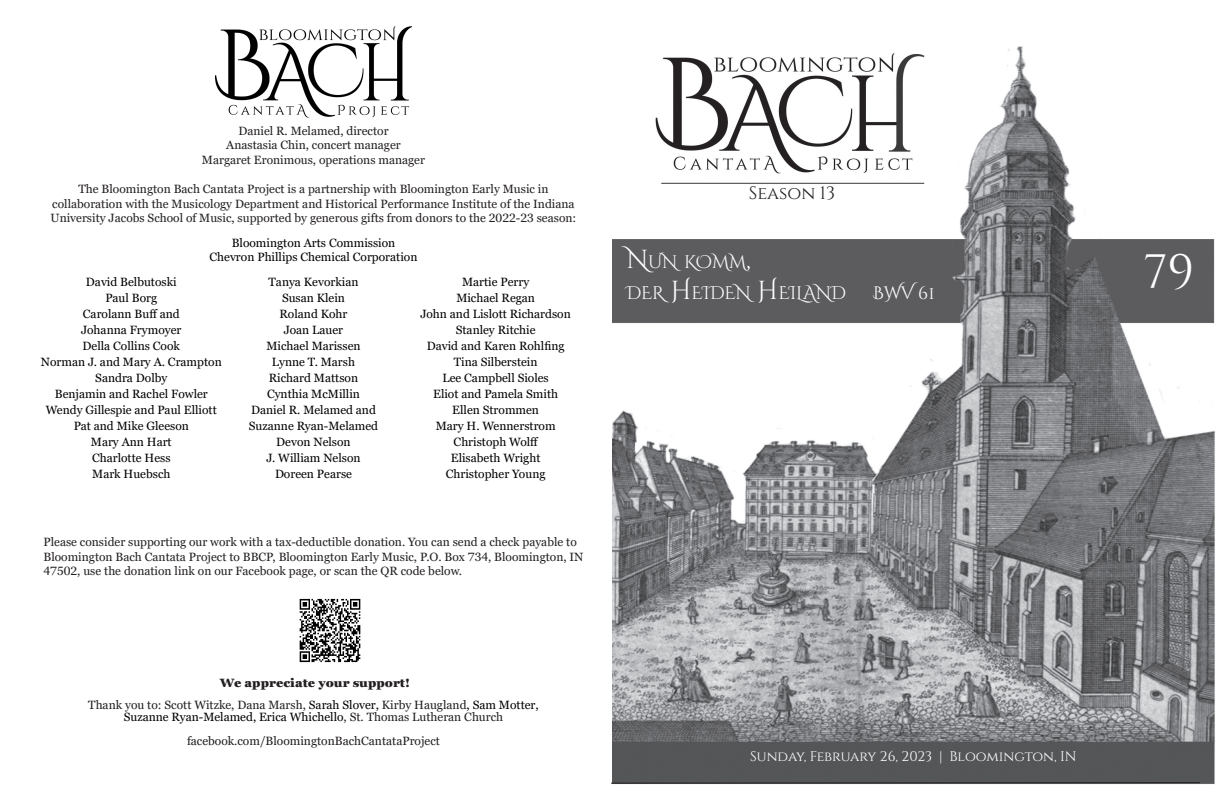
<style>
.page{position:relative;width:1224px;height:792px;background:#fff}
.page>*{position:absolute;margin:0;border:0;box-sizing:border-box;transform-origin:0 0}
.t1{font:48px "Cinzel Decorative";color:#fff}
.t2{font:18.2px "Cinzel Decorative";letter-spacing:-.015em;color:#fff}
.t3{font:18px "Cinzel";color:#231f20}
.t4{font:18px "Cinzel Decorative";color:#fff}
.t5{font:14px "Cinzel";letter-spacing:-.005em;color:#fff}
.t6{font:12px "Georgia Pro";color:#000}
.t7{font:12px/14.4px "Georgia Pro";color:#231f20;text-align:center}
.t8{font:900 12px "Georgia Pro";color:#231f20}
.s1{font-size:26px}
.s2{color:#000}
.s3{color:#231f20}
</style>
<div class="page">
<img style="left:612px;top:46px;width:603px;height:738px">
<svg style="left:611px;top:782px;width:590px;height:2px"></svg>
<img style="left:216px;top:27px;width:195px;height:91px">
<img style="left:299px;top:598px;width:62px;height:65px">
<p class="t7" style="left:238px;top:124px;width:152px">Daniel R. Melamed, director</p>
<p class="t7" style="left:226px;top:138px;width:176px">Anastasia Chin, concert manager</p>
<p class="t7" style="left:202px;top:153px;width:225px">Margaret Eronimous, operations manager</p>
<p class="t7" style="left:51px;top:182px;width:527px">The Bloomington Bach Cantata Project is a partnership with Bloomington Early Music in collaboration with the Musicology Department and Historical Performance Institute of the Indiana<br>University Jacobs School of Music, supported by generous gifts from donors to the 2022-23 season:</p>
<p class="t6" style="left:232px;top:236px;width:165px">Bloomington Arts Commission</p>
<p class="t6" style="left:210px;top:250px;width:209px">Chevron Phillips Chemical Corporation</p>
<p class="t6" style="left:86px;top:275px;width:92px">David Belbutoski</p>
<p class="t6" style="left:105px;top:291px;width:53px">Paul Borg</p>
<p class="t6" style="left:83px;top:307px;width:98px">Carolann Buff and</p>
<p class="t6" style="left:81px;top:323px;width:102px">Johanna Frymoyer</p>
<p class="t6" style="left:83px;top:339px;width:99px">Della Collins Cook</p>
<p class="t6" style="left:41px;top:355px;width:182px">Norman J. and Mary A. Crampton</p>
<p class="t6" style="left:95px;top:371px;width:74px">Sandra Dolby</p>
<p class="t6" style="left:55px;top:387px;width:154px">Benjamin and Rachel Fowler</p>
<p class="t6" style="left:46px;top:403px;width:173px">Wendy Gillespie and Paul Elliott</p>
<p class="t6" style="left:74px;top:419px;width:117px">Pat and Mike Gleeson</p>
<p class="t6" style="left:91px;top:435px;width:82px">Mary Ann Hart</p>
<p class="t6" style="left:92px;top:451px;width:80px">Charlotte Hess</p>
<p class="t6" style="left:92px;top:467px;width:80px">Mark Huebsch</p>
<p class="t6" style="left:269px;top:275px;width:91px">Tanya Kevorkian</p>
<p class="t6" style="left:282px;top:291px;width:65px">Susan Klein</p>
<p class="t6" style="left:280px;top:307px;width:69px">Roland Kohr</p>
<p class="t6" style="left:284px;top:323px;width:61px">Joan Lauer</p>
<p class="t6" style="left:266px;top:339px;width:96px">Michael Marissen</p>
<p class="t6" style="left:272px;top:355px;width:85px">Lynne T. Marsh</p>
<p class="t6" style="left:269px;top:371px;width:91px">Richard Mattson</p>
<p class="t6" style="left:267px;top:387px;width:94px">Cynthia McMillin</p>
<p class="t6" style="left:251px;top:403px;width:126px">Daniel R. Melamed and</p>
<p class="t6" style="left:249px;top:419px;width:131px">Suzanne Ryan-Melamed</p>
<p class="t6" style="left:276px;top:435px;width:76px">Devon Nelson</p>
<p class="t6" style="left:266px;top:451px;width:96px">J. William Nelson</p>
<p class="t6" style="left:275px;top:467px;width:79px">Doreen Pearse</p>
<p class="t6" style="left:462px;top:275px;width:69px">Martie Perry</p>
<p class="t6" style="left:456px;top:291px;width:80px">Michael Regan</p>
<p class="t6" style="left:421px;top:307px;width:152px">John and Lislott Richardson</p>
<p class="t6" style="left:456px;top:323px;width:81px">Stanley Ritchie</p>
<p class="t6" style="left:427px;top:339px;width:139px">David and Karen Rohlfing</p>
<p class="t6" style="left:454px;top:355px;width:85px">Tina Silberstein</p>
<p class="t6" style="left:443px;top:371px;width:108px">Lee Campbell Sioles</p>
<p class="t6" style="left:433px;top:387px;width:127px">Eliot and Pamela Smith</p>
<p class="t6" style="left:452px;top:403px;width:88px">Ellen Strommen</p>
<p class="t6" style="left:436px;top:419px;width:121px">Mary H. Wennerstrom</p>
<p class="t6" style="left:454px;top:435px;width:86px">Christoph Wolff</p>
<p class="t6" style="left:451px;top:451px;width:91px">Elisabeth Wright</p>
<p class="t6" style="left:446px;top:467px;width:101px">Christopher Young</p>
<p class="t7" style="left:44px;top:535px;width:542px;text-align:left">Please consider supporting our work with a tax-deductible donation. You can send a check payable to<br>Bloomington Bach Cantata Project to BBCP, Bloomington Early Music, P.O. Box 734, Bloomington, IN<br>47502, use the donation link on our Facebook page, or scan the QR code below.</p>
<p class="t3" style="left:749px;top:183px;width:88px">Season 13</p>
<p class="t2" style="left:626px;top:250px;width:126px"><span class="s1">N</span>UNKOMM<span class="s1">,</span></p>
<p class="t2" style="left:626px;top:281px;width:222px">DER <span class="s1">H</span>EIDEN <span class="s1">H</span>EILAND</p>
<p class="t4" style="left:873px;top:282px;width:63px">BWV 61</p>
<p class="t8" style="left:220px;top:676px;width:192px">We appreciate your support!</p>
<p class="t7" style="left:88px;top:698px;width:452px">Thank you to: Scott Witzke, Dana Marsh, <span class="s2">Sarah Slover,</span> Kirby Haugland<span class="s2">, Sam Motter,</span></p>
<p class="t6" style="left:124px;top:710px;width:381px">Suzanne Ryan-Melamed, Erica Whichello<span class="s3">, St. Thomas Lutheran Church</span></p>
<p class="t7" style="left:187px;top:734px;width:254px">facebook.com/BloomingtonBachCantataProject</p>
<p class="t5" style="left:750px;top:748px;width:328px">Sunday, February 26, 2023 | Bloomington, IN</p>
<p class="t1" style="left:1143px;top:237px;width:52px">79</p>
</div>
